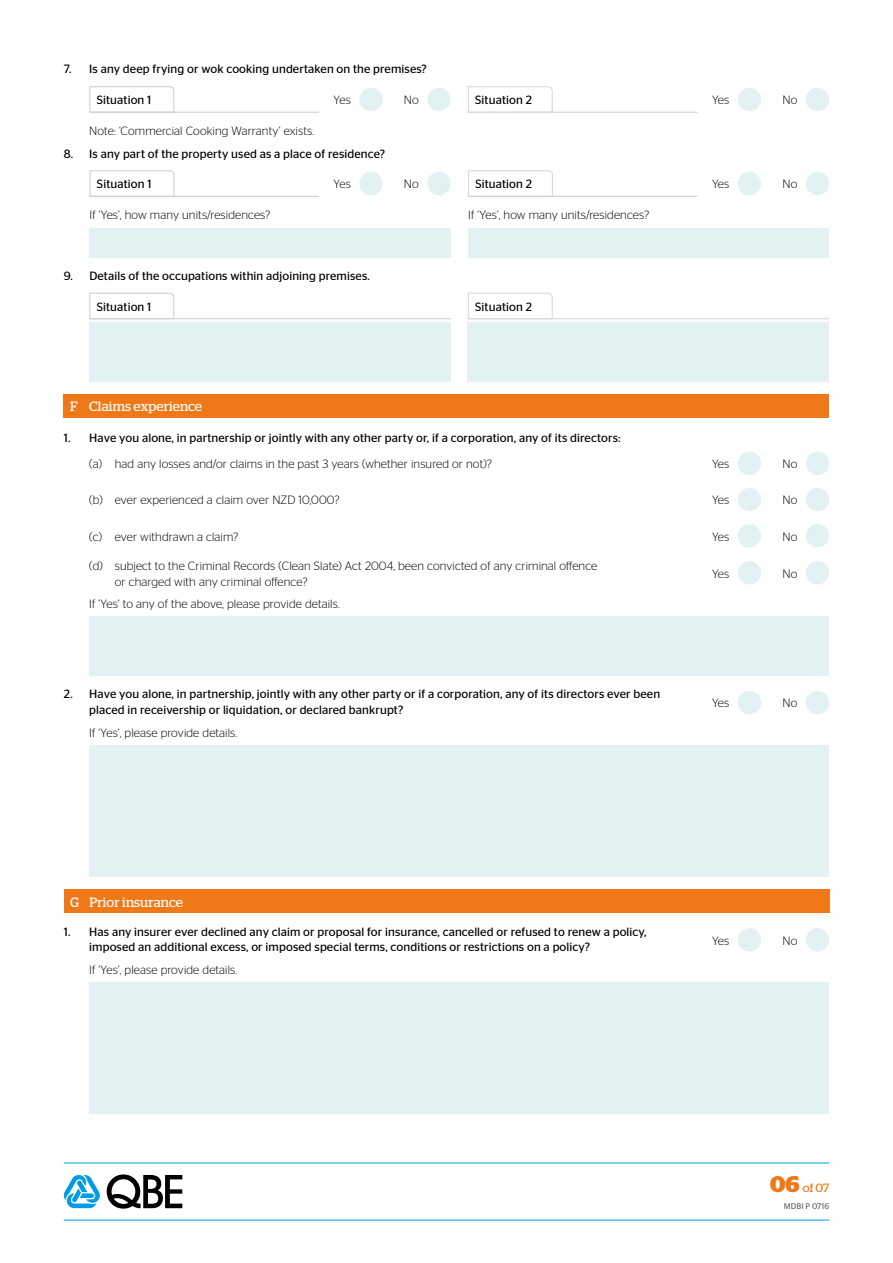
<style>
.page{position:relative;width:893px;height:1263px;background:#fff}
.page>*{position:absolute;margin:0;border:0;box-sizing:border-box;transform-origin:0 0}
.t1{font:13.5px "Stag";letter-spacing:.01em;color:#fff}
.t2{font:12px/15.8px "Stag Sans";letter-spacing:.01em;color:#000}
.t3{font:300 12px/15.8px "Stag Sans";letter-spacing:.01em;color:#000}
.t4{font:12px "Stag";color:#ef7918}
.t5{font:8.25px "Stag Sans";letter-spacing:.015em;color:#646363}
.s1{font-weight:700;font-size:22.5px}
</style>
<div class="page">
<hr style="left:64px;top:1220px;width:765px;height:1px;background:#009fe3">
<hr style="left:64px;top:1163px;width:765px;height:1px;background:#009fe3">
<svg style="left:107px;top:1174px;width:75px;height:34px"></svg>
<svg style="left:64px;top:1174px;width:36px;height:34px"></svg>
<div style="left:64px;top:890px;width:765px;height:23px;background:#ef7918"></div>
<svg style="left:89px;top:86px;width:86px;height:26px"></svg>
<hr style="left:89px;top:112px;width:230px;height:1px;background:#d4d1d0">
<hr style="left:468px;top:112px;width:230px;height:1px;background:#d4d1d0">
<svg style="left:467px;top:86px;width:86px;height:26px"></svg>
<div style="left:359px;top:88px;width:24px;height:23px;background:#e2f2f3;border-radius:50%"></div>
<div style="left:738px;top:88px;width:23px;height:23px;background:#e2f2f3;border-radius:50%"></div>
<div style="left:427px;top:88px;width:24px;height:23px;background:#e2f2f3;border-radius:50%"></div>
<div style="left:806px;top:88px;width:23px;height:23px;background:#e2f2f3;border-radius:50%"></div>
<div style="left:64px;top:394px;width:765px;height:24px;background:#ef7918"></div>
<div style="left:738px;top:452px;width:23px;height:23px;background:#e2f2f3;border-radius:50%"></div>
<div style="left:806px;top:452px;width:23px;height:23px;background:#e2f2f3;border-radius:50%"></div>
<div style="left:738px;top:488px;width:23px;height:23px;background:#e2f2f3;border-radius:50%"></div>
<div style="left:806px;top:488px;width:23px;height:23px;background:#e2f2f3;border-radius:50%"></div>
<div style="left:738px;top:524px;width:23px;height:23px;background:#e2f2f3;border-radius:50%"></div>
<div style="left:806px;top:524px;width:23px;height:23px;background:#e2f2f3;border-radius:50%"></div>
<div style="left:738px;top:561px;width:23px;height:23px;background:#e2f2f3;border-radius:50%"></div>
<div style="left:806px;top:561px;width:23px;height:23px;background:#e2f2f3;border-radius:50%"></div>
<svg style="left:89px;top:170px;width:86px;height:26px"></svg>
<hr style="left:89px;top:196px;width:230px;height:1px;background:#d4d1d0">
<svg style="left:468px;top:170px;width:85px;height:26px"></svg>
<hr style="left:468px;top:196px;width:230px;height:1px;background:#d4d1d0">
<div style="left:359px;top:172px;width:24px;height:23px;background:#e2f2f3;border-radius:50%"></div>
<div style="left:738px;top:172px;width:23px;height:23px;background:#e2f2f3;border-radius:50%"></div>
<div style="left:427px;top:172px;width:24px;height:23px;background:#e2f2f3;border-radius:50%"></div>
<div style="left:806px;top:172px;width:23px;height:23px;background:#e2f2f3;border-radius:50%"></div>
<div style="left:90px;top:228px;width:361px;height:30px;background:#e2f2f3"></div>
<div style="left:468px;top:228px;width:361px;height:30px;background:#e2f2f3"></div>
<svg style="left:89px;top:292px;width:86px;height:28px"></svg>
<hr style="left:89px;top:318px;width:362px;height:1px;background:#d4d1d0">
<svg style="left:467px;top:292px;width:86px;height:28px"></svg>
<hr style="left:468px;top:318px;width:361px;height:1px;background:#dbd8d7">
<div style="left:89px;top:322px;width:362px;height:59px;background:#e2f2f3"></div>
<div style="left:468px;top:322px;width:361px;height:59px;background:#e2f2f3"></div>
<div style="left:738px;top:691px;width:23px;height:23px;background:#e2f2f3;border-radius:50%"></div>
<div style="left:806px;top:691px;width:23px;height:23px;background:#e2f2f3;border-radius:50%"></div>
<div style="left:89px;top:745px;width:740px;height:132px;background:#e2f2f3"></div>
<div style="left:89px;top:616px;width:740px;height:60px;background:#e2f2f3"></div>
<div style="left:738px;top:928px;width:23px;height:23px;background:#e2f2f3;border-radius:50%"></div>
<div style="left:806px;top:928px;width:23px;height:23px;background:#e2f2f3;border-radius:50%"></div>
<div style="left:89px;top:982px;width:740px;height:132px;background:#e2f2f3"></div>
<p class="t2" style="left:64px;top:61px;width:365px">7. Is any deep frying or wok cooking undertaken on the premises?</p>
<p class="t2" style="left:97px;top:92px;width:56px">Situation 1</p>
<p class="t3" style="left:334px;top:92px;width:19px">Yes</p>
<p class="t3" style="left:404px;top:92px;width:16px">No</p>
<p class="t2" style="left:475px;top:92px;width:58px">Situation 2</p>
<p class="t3" style="left:712px;top:92px;width:19px">Yes</p>
<p class="t3" style="left:782px;top:92px;width:16px">No</p>
<p class="t3" style="left:89px;top:123px;width:226px">Note: ‘Commercial Cooking Warranty’ exists.</p>
<p class="t2" style="left:64px;top:145px;width:323px">8. Is any part of the property used as a place of residence?</p>
<p class="t2" style="left:97px;top:176px;width:56px">Situation 1</p>
<p class="t3" style="left:334px;top:176px;width:19px">Yes</p>
<p class="t3" style="left:404px;top:176px;width:16px">No</p>
<p class="t2" style="left:475px;top:176px;width:58px">Situation 2</p>
<p class="t3" style="left:712px;top:176px;width:19px">Yes</p>
<p class="t3" style="left:782px;top:176px;width:16px">No</p>
<p class="t3" style="left:89px;top:207px;width:182px">If ‘Yes’, how many units/residences?</p>
<p class="t3" style="left:468px;top:207px;width:182px">If ‘Yes’, how many units/residences?</p>
<p class="t2" style="left:64px;top:268px;width:308px">9. Details of the occupations within adjoining premises.</p>
<p class="t2" style="left:97px;top:299px;width:56px">Situation 1</p>
<p class="t2" style="left:475px;top:299px;width:58px">Situation 2</p>
<p class="t1" style="left:70px;top:399px;width:133px">F Claims experience</p>
<p class="t2" style="left:64px;top:429px;width:558px">1. Have you alone, in partnership or jointly with any other party or, if a corporation, any of its directors:</p>
<p class="t3" style="left:89px;top:456px;width:404px">(a) had any losses and/or claims in the past 3 years (whether insured or not)?</p>
<p class="t3" style="left:712px;top:456px;width:19px">Yes</p>
<p class="t3" style="left:782px;top:456px;width:16px">No</p>
<p class="t3" style="left:89px;top:492px;width:252px">(b) ever experienced a claim over NZD 10,000?</p>
<p class="t3" style="left:712px;top:492px;width:19px">Yes</p>
<p class="t3" style="left:782px;top:492px;width:16px">No</p>
<p class="t3" style="left:89px;top:528px;width:150px">(c) ever withdrawn a claim?</p>
<p class="t3" style="left:712px;top:528px;width:19px">Yes</p>
<p class="t3" style="left:782px;top:528px;width:16px">No</p>
<p class="t3" style="left:115px;top:557px;width:484px;text-indent:-26px">(d) subject to the Criminal Records (Clean Slate) Act 2004, been convicted of any criminal offence or charged with any criminal offence?</p>
<p class="t3" style="left:712px;top:565px;width:19px">Yes</p>
<p class="t3" style="left:782px;top:565px;width:16px">No</p>
<p class="t3" style="left:89px;top:596px;width:252px">If ‘Yes’ to any of the above, please provide details.</p>
<p class="t2" style="left:89px;top:686px;width:572px;text-indent:-26px">2. Have you alone, in partnership, jointly with any other party or if a corporation, any of its directors ever been placed in receivership or liquidation, or declared bankrupt?</p>
<p class="t3" style="left:712px;top:695px;width:19px">Yes</p>
<p class="t3" style="left:782px;top:695px;width:16px">No</p>
<p class="t3" style="left:89px;top:724px;width:149px">If ‘Yes’, please provide details.</p>
<p class="t1" style="left:70px;top:894px;width:114px">G Prior insurance</p>
<p class="t2" style="left:89px;top:923px;width:559px;text-indent:-26px">1. Has any insurer ever declined any claim or proposal for insurance, cancelled or refused to renew a policy, imposed an additional excess, or imposed special terms, conditions or restrictions on a policy?</p>
<p class="t3" style="left:712px;top:932px;width:19px">Yes</p>
<p class="t3" style="left:782px;top:932px;width:16px">No</p>
<p class="t3" style="left:89px;top:961px;width:149px">If ‘Yes’, please provide details.</p>
<p class="t4" style="left:770px;top:1181px;width:61px"><span class="s1">06</span> of 07</p>
<p class="t5" style="left:784px;top:1201px;width:47px">MDBI P 0716</p>
</div>
